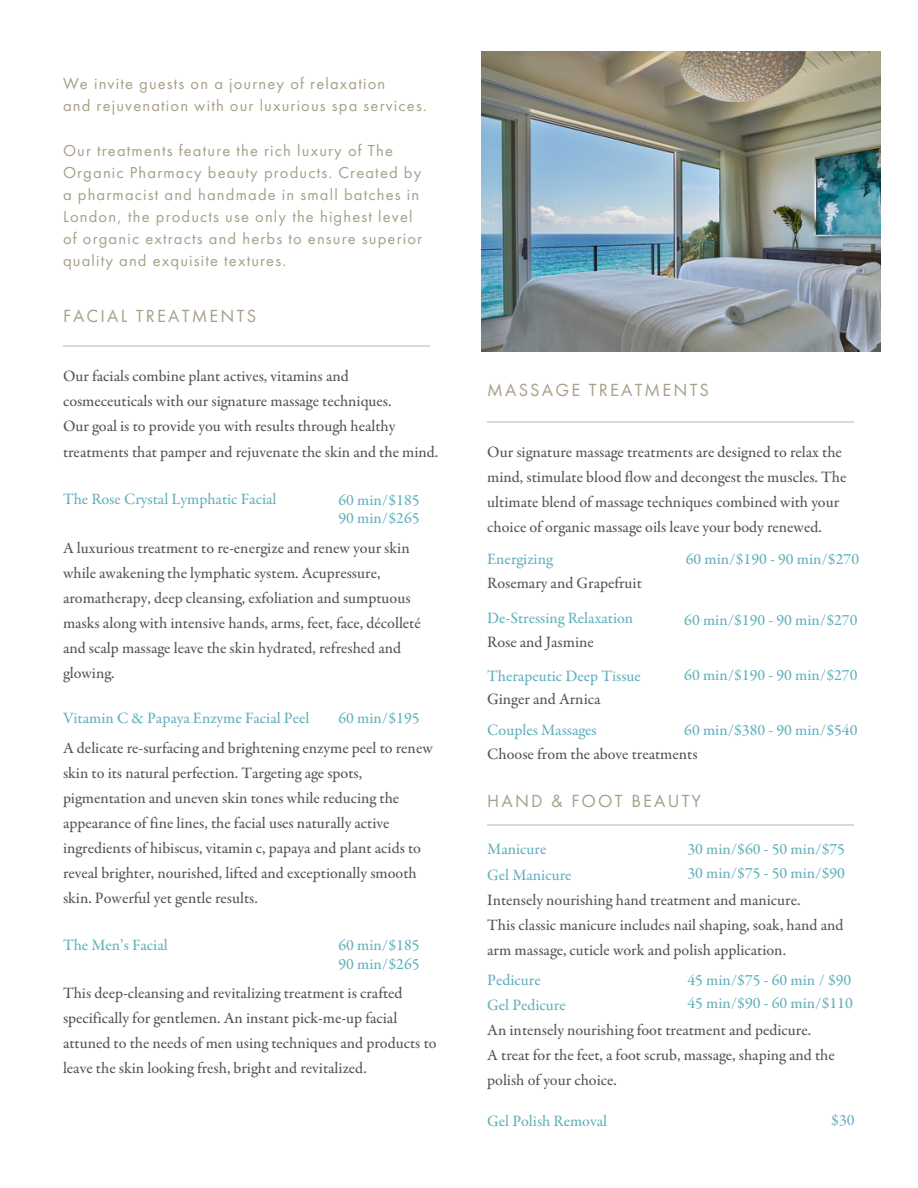
<style>
.page{position:relative;width:918px;height:1188px;background:#fff}
.page>*{position:absolute;margin:0;border:0;box-sizing:border-box;transform-origin:0 0}
.t1{font:18.3px "Futura PT";letter-spacing:.12em;color:#a79f88}
.t2{font:16.5px/22px "Futura PT";letter-spacing:.07em;color:#a79f88}
.t3{font:500 15.9px/25px "Garamond Premr Pro";color:#545454}
.t4{font:500 15.9px/18.6px "Garamond Premr Pro";color:#61b0bc}
</style>
<div class="page">
<img style="left:481px;top:51px;width:399px;height:301px">
<hr style="left:487px;top:825px;width:367px;height:1px;background:#a79f88">
<hr style="left:487px;top:422px;width:367px;height:1px;background:#a79f88">
<hr style="left:63px;top:346px;width:367px;height:1px;background:#a79f88">
<p class="t2" style="left:63px;top:73px;width:365px">We invite guests on a journey of relaxation<br>and rejuvenation with our luxurious spa services.</p>
<p class="t2" style="left:63px;top:139px;width:361px">Our treatments feature the rich luxury of The Organic Pharmacy beauty products. Created by a pharmacist and handmade in small batches in London, the products use only the highest level of organic extracts and herbs to ensure superior quality and exquisite textures.</p>
<p class="t1" style="left:63px;top:305px;width:195px">FACIAL TREATMENTS</p>
<p class="t3" style="left:63px;top:364px;width:377px">Our facials combine plant actives, vitamins and cosmeceuticals with our signature massage techniques.<br>Our goal is to provide you with results through healthy treatments that pamper and rejuvenate the skin and the mind.</p>
<p class="t4" style="left:63px;top:490px;width:215px">The Rose Crystal Lymphatic Facial</p>
<p class="t4" style="left:338px;top:491px;width:83px">60 min/$185<br>90 min/$265</p>
<p class="t3" style="left:63px;top:536px;width:359px">A luxurious treatment to re-energize and renew your skin while awakening the lymphatic system. Acupressure, aromatherapy, deep cleansing, exfoliation and sumptuous masks along with intensive hands, arms, feet, face, décolleté and scalp massage leave the skin hydrated, refreshed and glowing.</p>
<p class="t4" style="left:63px;top:709px;width:248px">Vitamin C &amp; Papaya Enzyme Facial Peel</p>
<p class="t4" style="left:338px;top:709px;width:83px">60 min/$195</p>
<p class="t3" style="left:63px;top:736px;width:371px">A delicate re-surfacing and brightening enzyme peel to renew skin to its natural perfection. Targeting age spots, pigmentation and uneven skin tones while reducing the appearance of fine lines, the facial uses naturally active ingredients of hibiscus, vitamin c, papaya and plant acids to reveal brighter, nourished, lifted and exceptionally smooth skin. Powerful yet gentle results.</p>
<p class="t4" style="left:63px;top:936px;width:106px">The Men’s Facial</p>
<p class="t4" style="left:338px;top:936px;width:83px">60 min/$185<br>90 min/$265</p>
<p class="t3" style="left:63px;top:980px;width:375px">This deep-cleansing and revitalizing treatment is crafted specifically for gentlemen. An instant pick-me-up facial attuned to the needs of men using techniques and products to leave the skin looking fresh, bright and revitalized.</p>
<p class="t1" style="left:487px;top:379px;width:223px">MASSAGE TREATMENTS</p>
<p class="t3" style="left:487px;top:440px;width:361px">Our signature massage treatments are designed to relax the mind, stimulate blood flow and decongest the muscles. The ultimate blend of massage techniques combined with your choice of organic massage oils leave your body renewed.</p>
<p class="t4" style="left:487px;top:550px;width:67px">Energizing</p>
<p class="t4" style="left:686px;top:550px;width:175px">60 min/$190 - 90 min/$270</p>
<p class="t3" style="left:487px;top:571px;width:156px">Rosemary and Grapefruit</p>
<p class="t4" style="left:487px;top:609px;width:148px">De-Stressing Relaxation</p>
<p class="t4" style="left:684px;top:611px;width:175px">60 min/$190 - 90 min/$270</p>
<p class="t3" style="left:487px;top:630px;width:108px">Rose and Jasmine</p>
<p class="t4" style="left:487px;top:667px;width:155px">Therapeutic Deep Tissue</p>
<p class="t4" style="left:684px;top:666px;width:175px">60 min/$190 - 90 min/$270</p>
<p class="t3" style="left:487px;top:687px;width:115px">Ginger and Arnica</p>
<p class="t4" style="left:487px;top:721px;width:111px">Couples Massages</p>
<p class="t4" style="left:684px;top:721px;width:175px">60 min/$380 - 90 min/$540</p>
<p class="t3" style="left:487px;top:742px;width:212px">Choose from the above treatments</p>
<p class="t1" style="left:487px;top:790px;width:216px">HAND &amp; FOOT BEAUTY</p>
<p class="t4" style="left:687px;top:840px;width:159px">30 min/$60 - 50 min/$75</p>
<p class="t4" style="left:487px;top:837px;width:86px;line-height:25px">Manicure<br>Gel Manicure</p>
<p class="t3" style="left:487px;top:887px;width:358px">Intensely nourishing hand treatment and manicure.<br>This classic manicure includes nail shaping, soak, hand and arm massage, cuticle work and polish application.</p>
<p class="t4" style="left:487px;top:968px;width:80px;line-height:25px">Pedicure<br>Gel Pedicure</p>
<p class="t3" style="left:487px;top:1018px;width:349px">An intensely nourishing foot treatment and pedicure.<br>A treat for the feet, a foot scrub, massage, shaping and the polish of your choice.</p>
<p class="t4" style="left:687px;top:864px;width:159px">30 min/$75 - 50 min/$90</p>
<p class="t4" style="left:687px;top:971px;width:166px">45 min/$75 - 60 min / $90</p>
<p class="t4" style="left:687px;top:995px;width:167px">45 min/$90 - 60 min/$110</p>
<p class="t4" style="left:487px;top:1112px;width:121px">Gel Polish Removal</p>
<p class="t4" style="left:831px;top:1111px;width:25px">$30</p>
</div>
